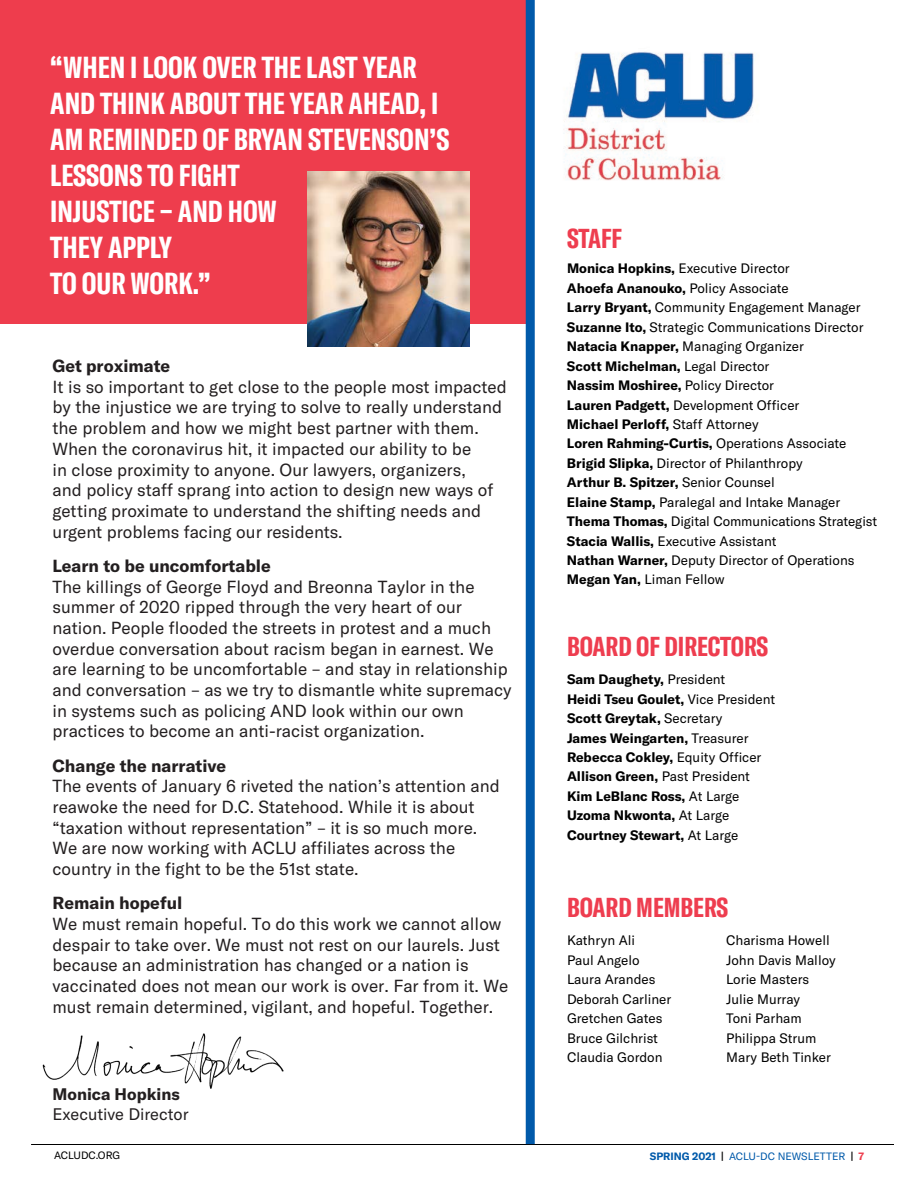
<style>
.page{position:relative;width:918px;height:1188px;background:#fff}
.page>*{position:absolute;margin:0;border:0;box-sizing:border-box;transform-origin:0 0}
.Paragraph_Style_1{font:700 extra-condensed 30px/36px "GT America";color:#fff}
.t1{font:700 extra-condensed 27px "GT America";color:#ee3d4f}
.Paragraph_Style_1-2{font:17.25px/20.7px "GT America";color:#231f20}
.Paragraph_Style_1-3{font:16.5px/19.8px "GT America";color:#231f20}
.t2{font:13.5px "GT America";color:#000}
.t3{font:700 13.5px "GT America";color:#000}
.t4{font:10.5px "GT America";color:#015aaa}
.t5{font:10.5px "GT America";color:#000}
.s1{font-weight:700}
.s2{font-weight:400}
.s3{font-weight:700;color:#000}
.s4{font-weight:700;color:#ee3d4d}
</style>
<div class="page">
<hr style="left:31px;top:1144px;width:863px;height:1px;background:#000">
<div style="left:0;top:0;width:526px;height:324px;background:#ee3d4d"></div>
<img style="left:308px;top:171px;width:162px;height:175px">
<div style="left:526px;top:0;width:9px;height:1144px;background:#015aaa"></div>
<img style="left:564px;top:51px;width:190px;height:130px">
<img style="left:42px;top:1033px;width:242px;height:56px">
<p class="Paragraph_Style_1" style="left:50px;top:49px;width:401px">“WHEN I LOOK OVER THE LAST YEAR<br>AND THINK ABOUT THE YEAR AHEAD, I<br>AM REMINDED OF BRYAN STEVENSON’S<br>LESSONS TO FIGHT<br>INJUSTICE – AND HOW<br>THEY APPLY<br>TO OUR WORK.”</p>
<p class="Paragraph_Style_1-2" style="left:52px;top:356px;width:456px"><span class="s1">Get proximate<br></span>It is so important to get close to the people most impacted by the injustice we are trying to solve to really understand the problem and how we might best partner with them.<br>When the coronavirus hit, it impacted our ability to be<br>in close proximity to anyone. Our lawyers, organizers,<br>and policy staff sprang into action to design new ways of getting proximate to understand the shifting needs and urgent problems facing our residents.</p>
<p class="Paragraph_Style_1-2" style="left:52px;top:555px;width:461px"><span class="s1">Learn to be uncomfortable<br></span>The killings of George Floyd and Breonna Taylor in the summer of 2020 ripped through the very heart of our nation. People flooded the streets in protest and a much overdue conversation about racism began in earnest. We are learning to be uncomfortable – and stay in relationship and conversation – as we try to dismantle white supremacy in systems such as policing AND look within our own practices to become an anti-racist organization.</p>
<p class="Paragraph_Style_1-2" style="left:52px;top:755px;width:449px"><span class="s1">Change the narrative<br></span>The events of January 6 riveted the nation’s attention and reawoke the need for D.C. Statehood. While it is about “taxation without representation” – it is so much more.<br>We are now working with ACLU affiliates across the country in the fight to be the 51st state.</p>
<p class="Paragraph_Style_1-2" style="left:52px;top:893px;width:458px"><span class="s1">Remain hopeful<br></span>We must remain hopeful. To do this work we cannot allow despair to take over. We must not rest on our laurels. Just because an administration has changed or a nation is vaccinated does not mean our work is over. Far from it. We must remain determined, vigilant, and hopeful. Together.</p>
<p class="Paragraph_Style_1-3" style="left:52px;top:1084px;width:138px"><span class="s1">Monica Hopkins<br></span>Executive Director</p>
<p class="t1" style="left:567px;top:222px;width:56px">STAFF</p>
<p class="t2" style="left:567px;top:261px;width:224px"><span class="s1">Monica Hopkins,</span> Executive Director</p>
<p class="t3" style="left:567px;top:280px;width:223px">Ahoefa Ananouko, <span class="s2">Policy Associate</span></p>
<p class="t2" style="left:567px;top:300px;width:295px"><span class="s1">Larry Bryant,</span> Community Engagement Manager</p>
<p class="t2" style="left:567px;top:319px;width:298px"><span class="s1">Suzanne Ito,</span> Strategic Communications Director</p>
<p class="t2" style="left:567px;top:338px;width:238px"><span class="s1">Natacia Knapper,</span> Managing Organizer</p>
<p class="t3" style="left:567px;top:357px;width:204px">Scott Michelman, <span class="s2">Legal Director</span></p>
<p class="t3" style="left:567px;top:377px;width:209px">Nassim Moshiree, <span class="s2">Policy Director</span></p>
<p class="t2" style="left:567px;top:397px;width:234px"><span class="s1">Lauren Padgett,</span> Development Officer</p>
<p class="t3" style="left:567px;top:416px;width:193px">Michael Perloff, <span class="s2">Staff Attorney</span></p>
<p class="t3" style="left:567px;top:435px;width:281px">Loren Rahming-Curtis, <span class="s2">Operations Associate</span></p>
<p class="t2" style="left:567px;top:455px;width:237px"><span class="s1">Brigid Slipka,</span> Director of Philanthropy</p>
<p class="t3" style="left:567px;top:474px;width:209px">Arthur B. Spitzer, <span class="s2">Senior Counsel</span></p>
<p class="t2" style="left:567px;top:494px;width:275px"><span class="s1">Elaine Stamp,</span> Paralegal and Intake Manager</p>
<p class="t2" style="left:567px;top:513px;width:312px"><span class="s1">Thema Thomas,</span> Digital Communications Strategist</p>
<p class="t2" style="left:567px;top:533px;width:211px"><span class="s1">Stacia Wallis,</span> Executive Assistant</p>
<p class="t2" style="left:567px;top:552px;width:289px"><span class="s1">Nathan Warner,</span> Deputy Director of Operations</p>
<p class="t2" style="left:567px;top:572px;width:159px"><span class="s1">Megan Yan,</span> Liman Fellow</p>
<p class="t1" style="left:567px;top:630px;width:203px">BOARD OF DIRECTORS</p>
<p class="t3" style="left:567px;top:671px;width:160px">Sam Daughety, <span class="s2">President</span></p>
<p class="t3" style="left:567px;top:690px;width:210px">Heidi Tseu Goulet, <span class="s2">Vice President</span></p>
<p class="t3" style="left:567px;top:710px;width:157px">Scott Greytak, <span class="s2">Secretary</span></p>
<p class="t3" style="left:567px;top:729px;width:183px">James Weingarten, <span class="s2">Treasurer</span></p>
<p class="t3" style="left:567px;top:749px;width:196px">Rebecca Cokley, <span class="s2">Equity Officer</span></p>
<p class="t3" style="left:567px;top:768px;width:185px">Allison Green, <span class="s2">Past President</span></p>
<p class="t3" style="left:567px;top:788px;width:174px">Kim LeBlanc Ross, <span class="s2">At Large</span></p>
<p class="t3" style="left:567px;top:807px;width:164px">Uzoma Nkwonta, <span class="s2">At Large</span></p>
<p class="t3" style="left:567px;top:827px;width:173px">Courtney Stewart, <span class="s2">At Large</span></p>
<p class="t1" style="left:567px;top:892px;width:163px">BOARD MEMBERS</p>
<p class="t2" style="left:567px;top:933px;width:70px">Kathryn Ali</p>
<p class="t2" style="left:567px;top:952px;width:74px">Paul Angelo</p>
<p class="t2" style="left:567px;top:972px;width:90px">Laura Arandes</p>
<p class="t2" style="left:567px;top:991px;width:106px">Deborah Carliner</p>
<p class="t2" style="left:567px;top:1010px;width:97px">Gretchen Gates</p>
<p class="t2" style="left:567px;top:1030px;width:93px">Bruce Gilchrist</p>
<p class="t2" style="left:567px;top:1049px;width:97px">Claudia Gordon</p>
<p class="t2" style="left:726px;top:933px;width:105px">Charisma Howell</p>
<p class="t2" style="left:726px;top:952px;width:111px">John Davis Malloy</p>
<p class="t2" style="left:726px;top:972px;width:84px">Lorie Masters</p>
<p class="t2" style="left:726px;top:991px;width:75px">Julie Murray</p>
<p class="t2" style="left:726px;top:1010px;width:77px">Toni Parham</p>
<p class="t2" style="left:726px;top:1030px;width:92px">Philippa Strum</p>
<p class="t2" style="left:726px;top:1049px;width:106px">Mary Beth Tinker</p>
<p class="t5" style="left:54px;top:1149px;width:68px">ACLUDC.ORG</p>
<p class="t4" style="left:650px;top:1151px;width:216px"><span class="s1">SPRING 2021</span> <span class="s3">|</span> ACLU-DC NEWSLETTER <span class="s3">|</span> <span class="s4">7</span></p>
</div>
